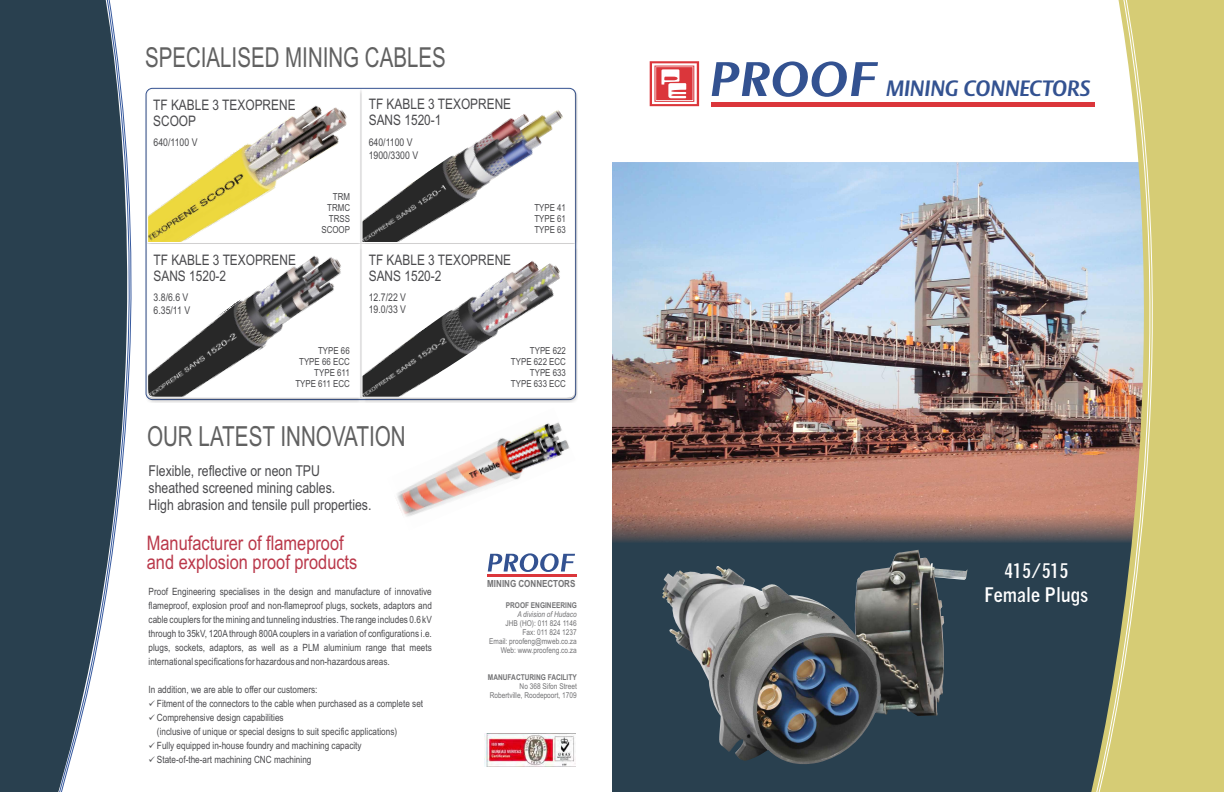
<style>
.page{position:relative;width:1224px;height:792px;background:#fff}
.page>*{position:absolute;margin:0;border:0;box-sizing:border-box;transform-origin:0 0}
.t1{font:27.7px "Arial Narrow";color:#616161;scale:.91 1}
.t2{font:27.5px "Arial Narrow";color:#616161;scale:.91 1}
.t3{font:italic 700 22px "ASSA Vesta";color:#335291}
.t4{font:20px/19.1px "Arial Narrow";color:#ba384a}
.t5{font:700 20px/23.9px "Quick Type Condensed";color:#fff;text-align:center}
.t6{font:15px/17px "Arial Narrow";color:#4a4a4d}
.t7{font:14.5px/16.4px "Arial Narrow";color:#4a4a4d}
.t8{font:10.6px/12.9px "Arial Narrow";color:#4a4a4d}
.t9{font:10px/14px "Arial Narrow";color:#4a4a4d;text-align:justify}
.t10{font:700 9.8px "Arial Narrow";color:#737375}
.t11{font:9.7px/10.9px "Arial Narrow";color:#4a4a4d;text-align:right}
.t12{font:8px/9.1px "Arial Narrow";color:#737375;text-align:right}
.t13{font:700 8px "Arial Narrow";color:#737375}
.t14{font:italic 8px "Arial Narrow";color:#737375}
</style>
<div class="page">
<div style="left:612px;top:554px;width:476px;height:238px;background:#29404f"></div>
<img style="left:612px;top:162px;width:476px;height:392px">
<svg style="left:650px;top:61px;width:49px;height:45px"></svg>
<hr style="left:711px;top:102px;width:384px;height:4px;background:#db363b">
<svg style="left:712px;top:61px;width:166px;height:36px"></svg>
<img style="left:662px;top:550px;width:305px;height:217px">
<svg style="left:1088px;top:0;width:136px;height:792px;background:#cdc57a"></svg>
<svg style="left:1093px;top:0;width:2px;height:792px"></svg>
<svg style="left:0;top:0;width:176px;height:792px;fill:#29404f"></svg>
<hr style="left:55px;top:0;width:2px;height:792px;background:#29404f">
<svg style="left:1095px;top:0;width:96px;height:792px;background:#c7c18d"></svg>
<svg style="left:57px;top:0;width:77px;height:792px"></svg>
<hr style="left:488px;top:575px;width:89px;height:2px;background:#db363b">
<svg style="left:488px;top:553px;width:87px;height:19px"></svg>
<img style="left:485px;top:733px;width:91px;height:34px">
<div style="left:145px;top:89px;width:433px;height:314px;background:#383336;opacity:.33"></div>
<svg style="left:147px;top:90px;width:427px;height:307px"></svg>
<img style="left:397px;top:422px;width:173px;height:95px">
<h2 class="t2" style="left:145px;top:47px;width:332px">SPECIALISED MINING CABLES</h2>
<h3 class="t7" style="left:153px;top:98px;width:144px">TF KABLE 3 TEXOPRENE<br>SCOOP</h3>
<p class="t8" style="left:154px;top:137px;width:45px">640/1100 V</p>
<h3 class="t7" style="left:154px;top:253px;width:144px">TF KABLE 3 TEXOPRENE<br>SANS 1520-2</h3>
<p class="t8" style="left:154px;top:292px;width:38px">3.8/6.6 V<br>6.35/11 V</p>
<p class="t11" style="left:321px;top:192px;width:30px">TRM<br>TRMC<br>TRSS<br>SCOOP</p>
<p class="t11" style="left:295px;top:346px;width:56px">TYPE 66<br>TYPE 66 ECC<br>TYPE 611<br>TYPE 611 ECC</p>
<h3 class="t7" style="left:369px;top:97px;width:144px">TF KABLE 3 TEXOPRENE<br>SANS 1520-1</h3>
<p class="t8" style="left:369px;top:137px;width:51px">640/1100 V<br>1900/3300 V</p>
<h3 class="t7" style="left:369px;top:253px;width:144px">TF KABLE 3 TEXOPRENE<br>SANS 1520-2</h3>
<p class="t8" style="left:369px;top:291px;width:39px">12.7/22 V<br>19.0/33 V</p>
<p class="t11" style="left:534px;top:203px;width:33px;text-align:justify">TYPE 41<br>TYPE 61<br>TYPE 63</p>
<p class="t11" style="left:511px;top:346px;width:57px">TYPE 622<br>TYPE 622 ECC<br>TYPE 633<br>TYPE 633 ECC</p>
<h1 class="t1" style="left:147px;top:426px;width:286px">OUR LATEST INNOVATION</h1>
<h3 class="t6" style="left:149px;top:463px;width:224px">Flexible, reflective or neon TPU sheathed screened mining cables.<br>High abrasion and tensile pull properties.</h3>
<h3 class="t4" style="left:147px;top:536px;width:212px">Manufacturer of flameproof and explosion proof products</h3>
<p class="t9" style="left:149px;top:585px;width:285px">Proof Engineering specialises in the design and manufacture of innovative flameproof, explosion proof and non-flameproof plugs, sockets, adaptors and cable couplers for the mining and tunneling industries. The range includes 0.6 kV through to 35kV, 120Athrough 800Acouplers in a variation of configurations i.e. plugs, sockets, adaptors, as well as a PLM aluminium range that meets international specifications for hazardous and non-hazardous areas.</p>
<p class="t9" style="left:149px;top:683px;width:170px">In addition, we are able to offer our customers:</p>
<p class="t9" style="left:149px;top:697px;width:276px">✓ Fitment of the connectors to the cable when purchased as a complete set</p>
<p class="t9" style="left:157px;top:711px;width:242px;text-indent:-8px">✓ Comprehensive design capabilities<br>(inclusive of unique or special designs to suit specific applications)</p>
<p class="t9" style="left:149px;top:739px;width:215px">✓ Fully equipped in-house foundry and machining capacity</p>
<p class="t9" style="left:149px;top:753px;width:164px">✓ State-of-the-art machining CNC machining</p>
<p class="t10" style="left:487px;top:580px;width:90px">MINING CONNECTORS</p>
<p class="t13" style="left:506px;top:602px;width:73px">PROOF ENGINEERING</p>
<p class="t14" style="left:517px;top:611px;width:61px">A division of Hudaco</p>
<p class="t12" style="left:489px;top:619px;width:89px">JHB (HO): 011 824 1146<br>Fax: 011 824 1237<br>Email: proofeng@mweb.co.za<br>Web: www.proofeng.co.za</p>
<p class="t13" style="left:488px;top:675px;width:90px">MANUFACTURING FACILITY</p>
<p class="t12" style="left:490px;top:683px;width:89px">No 368 Sifon Street<br>Robertville, Roodepoort, 1709</p>
<h3 class="t3" style="left:886px;top:79px;width:206px">MINING CONNECTORS</h3>
<h3 class="t5" style="left:985px;top:559px;width:105px">415/515<br>Female Plugs</h3>
</div>
